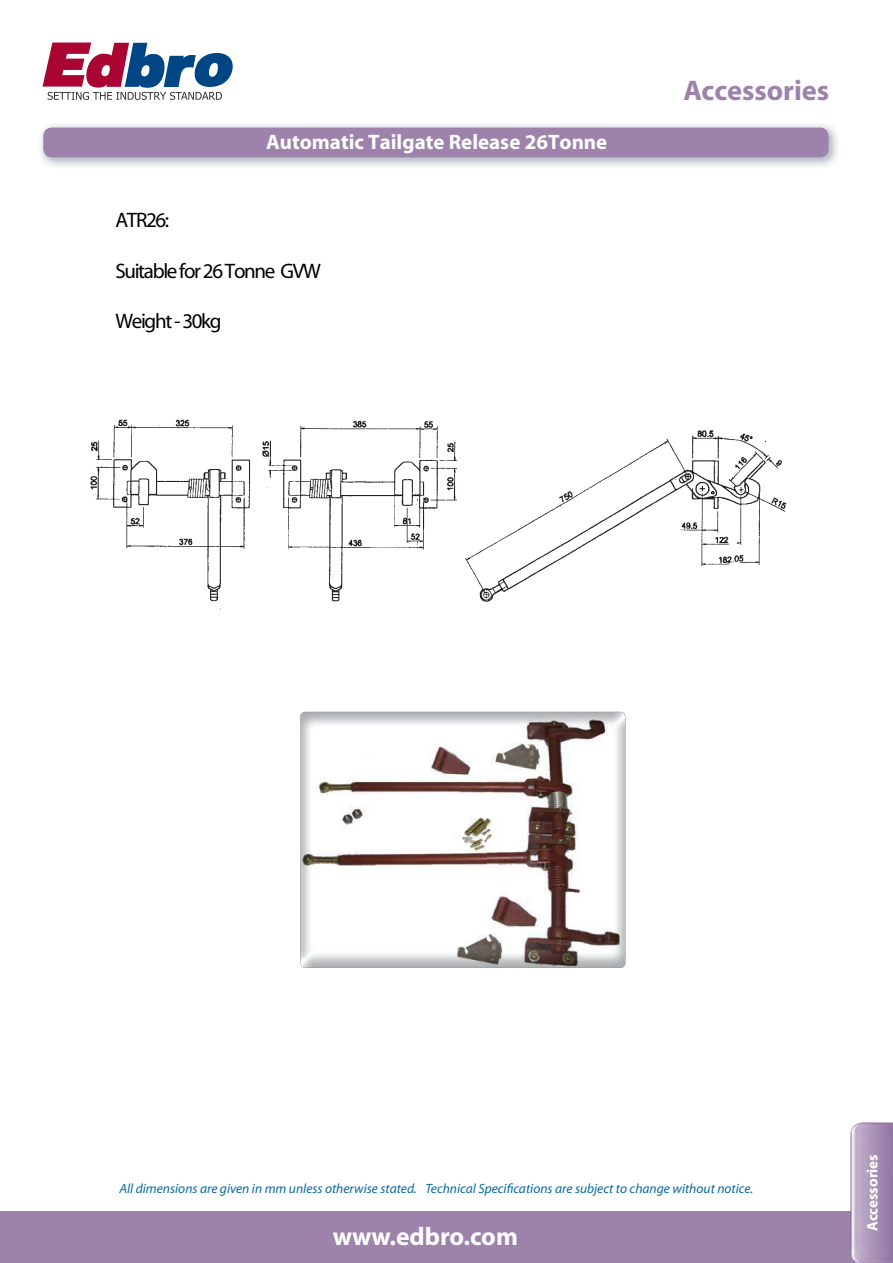
<style>
.page{position:relative;width:893px;height:1263px;background:#fff}
.page>*{position:absolute;margin:0;border:0;box-sizing:border-box;transform-origin:0 0}
.t1{font:700 28.5px "Myriad";color:#9d82ac}
.t2{font:700 25.5px "Myriad";color:#fff}
.t3{font:21px "Myriad";letter-spacing:-.065em;color:#000}
.t4{font:700 21px "Myriad";color:#fff}
.t5{font:700 15px "Myriad";color:#fff}
.t6{font:italic 13.5px "Myriad";color:#08699f}
</style>
<div class="page">
<svg style="left:43px;top:43px;width:190px;height:57px"></svg>
<div style="left:0;top:1212px;width:893px;height:51px;background:#9d82ac"></div>
<img style="left:40px;top:124px;width:798px;height:43px">
<div style="left:43px;top:128px;width:785px;height:29px;background:#9d82ac;border-radius:9px"></div>
<img style="left:850px;top:1123px;width:43px;height:140px">
<img style="left:90px;top:419px;width:697px;height:191px">
<img style="left:300px;top:712px;width:324px;height:255px">
<img style="left:579px;top:714px;width:46px;height:254px">
<h3 class="t4" style="left:266px;top:131px;width:343px">Automatic Tailgate Release 26Tonne</h3>
<h3 class="t3" style="left:115px;top:210px;width:55px">ATR26:</h3>
<h3 class="t3" style="left:115px;top:260px;width:207px">Suitable for 26 Tonne GVW</h3>
<h3 class="t3" style="left:115px;top:311px;width:108px">Weight - 30kg</h3>
<h1 class="t1" style="left:683px;top:76px;width:147px">Accessories</h1>
<p class="t6" style="left:119px;top:1182px;width:635px">All dimensions are given in mm unless otherwise stated. Technical Specifications are subject to change without notice.</p>
<h2 class="t2" style="left:333px;top:1223px;width:187px">www.edbro.com</h2>
<p class="t5" style="left:865px;top:1231px;width:78px;rotate:-90deg">Accessories</p>
</div>
